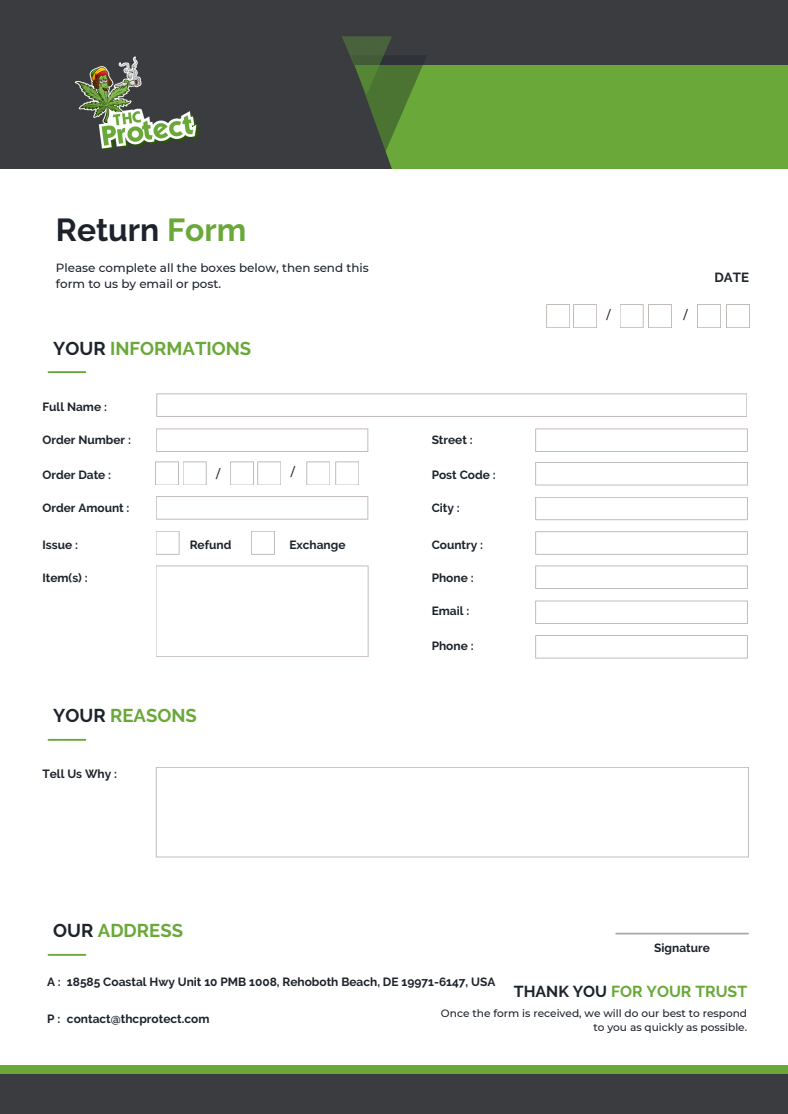
<style>
.page{position:relative;width:788px;height:1114px;background:#fff}
.page>*{position:absolute;margin:0;border:0;box-sizing:border-box;transform-origin:0 0}
.t1{font:700 31.75px "Raleway";color:#1e232b}
.t2{font:700 18.5px "Raleway";color:#69a839}
.t3{font:700 15.85px "Raleway";color:#69a839}
.t4{font:700 13.25px "Raleway";color:#1e232b}
.t5{font:700 11.9px "Raleway";color:#1e232b}
.t6{font:500 11.9px/15.9px "Montserrat";color:#1e232b}
.t7{font:500 10.6px/14.1px "Montserrat";color:#1e232b;text-align:right}
.s1{color:#69a839}
.s2{color:#1e232b}
</style>
<div class="page">
<div style="left:0;top:1065px;width:787px;height:23px;background:#69a839"></div>
<div style="left:0;top:1074px;width:787px;height:40px;background:#3a3c40"></div>
<div style="left:0;top:0;width:787px;height:154px;background:#3a3c40"></div>
<div style="left:330px;top:65px;width:457px;height:104px;background:#69a839"></div>
<hr style="left:48px;top:954px;width:37px;height:2px;background:#69a839">
<hr style="left:48px;top:739px;width:37px;height:2px;background:#69a839">
<div style="left:0;top:55px;width:317px;height:114px;background:#3a3c40"></div>
<hr style="left:48px;top:371px;width:37px;height:2px;background:#69a839">
<svg style="left:317px;top:36px;width:109px;height:133px"></svg>
<hr style="left:616px;top:932px;width:132px;height:2px;background:#b2aaa8">
<svg style="left:156px;top:565px;width:212px;height:92px"></svg>
<svg style="left:156px;top:767px;width:592px;height:90px"></svg>
<svg style="left:546px;top:304px;width:51px;height:24px"></svg>
<svg style="left:620px;top:304px;width:52px;height:24px"></svg>
<svg style="left:697px;top:304px;width:53px;height:24px"></svg>
<svg style="left:156px;top:393px;width:591px;height:24px"></svg>
<svg style="left:156px;top:428px;width:212px;height:24px"></svg>
<svg style="left:535px;top:428px;width:212px;height:24px"></svg>
<svg style="left:535px;top:462px;width:212px;height:23px"></svg>
<svg style="left:535px;top:497px;width:212px;height:23px"></svg>
<svg style="left:535px;top:531px;width:212px;height:24px"></svg>
<svg style="left:535px;top:565px;width:212px;height:24px"></svg>
<svg style="left:535px;top:600px;width:212px;height:24px"></svg>
<svg style="left:535px;top:635px;width:212px;height:23px"></svg>
<svg style="left:155px;top:461px;width:51px;height:24px"></svg>
<svg style="left:156px;top:531px;width:23px;height:24px"></svg>
<svg style="left:251px;top:531px;width:24px;height:24px"></svg>
<svg style="left:230px;top:461px;width:51px;height:24px"></svg>
<svg style="left:306px;top:461px;width:53px;height:24px"></svg>
<svg style="left:156px;top:496px;width:212px;height:23px"></svg>
<img style="left:74px;top:56px;width:125px;height:95px">
<p class="t1" style="left:56px;top:211px;width:192px">Return <span class="s1">Form</span></p>
<h3 class="t6" style="left:56px;top:260px;width:314px">Please complete all the boxes below, then send this form to us by email or post.</h3>
<h5 class="t2" style="left:53px;top:338px;width:199px"><span class="s2">YOUR</span> INFORMATIONS</h5>
<p class="t5" style="left:42px;top:399px;width:66px">Full Name :</p>
<h1 class="t5" style="left:42px;top:432px;width:90px">Order Number :</h1>
<h5 class="t5" style="left:42px;top:468px;width:70px">Order Date :</h5>
<h4 class="t5" style="left:42px;top:501px;width:89px">Order Amount :</h4>
<p class="t5" style="left:42px;top:537px;width:37px">Issue :</p>
<h5 class="t5" style="left:42px;top:571px;width:47px">Item(s) :</h5>
<h5 class="t6" style="left:216px;top:466px;width:6px">/</h5>
<h2 class="t6" style="left:291px;top:464px;width:6px">/</h2>
<h5 class="t5" style="left:190px;top:537px;width:43px">Refund</h5>
<h5 class="t5" style="left:289px;top:537px;width:58px">Exchange</h5>
<h5 class="t2" style="left:53px;top:705px;width:145px"><span class="s2">YOUR</span> REASONS</h5>
<p class="t5" style="left:42px;top:766px;width:76px">Tell Us Why :</p>
<p class="t2" style="left:53px;top:919px;width:131px"><span class="s2">OUR</span> ADDRESS</p>
<h5 class="t5" style="left:431px;top:432px;width:43px">Street :</h5>
<p class="t5" style="left:431px;top:468px;width:65px">Post Code :</p>
<h5 class="t5" style="left:431px;top:501px;width:30px">City :</h5>
<h5 class="t5" style="left:431px;top:537px;width:53px">Country :</h5>
<h5 class="t5" style="left:431px;top:571px;width:43px">Phone :</h5>
<h5 class="t5" style="left:431px;top:604px;width:39px">Email :</h5>
<h5 class="t5" style="left:431px;top:639px;width:43px">Phone :</h5>
<h4 class="t6" style="left:606px;top:307px;width:6px">/</h4>
<h5 class="t6" style="left:683px;top:307px;width:6px">/</h5>
<h5 class="t4" style="left:714px;top:269px;width:36px">DATE</h5>
<h5 class="t5" style="left:654px;top:941px;width:57px">Signature</h5>
<h5 class="t3" style="left:514px;top:982px;width:235px"><span class="s2">THANK YOU</span> FOR YOUR TRUST</h5>
<h2 class="t5" style="left:67px;top:975px;width:430px">18585 Coastal Hwy Unit 10 PMB 1008, Rehoboth Beach, DE 19971-6147, USA</h2>
<h5 class="t5" style="left:67px;top:1012px;width:144px">contact@thcprotect.com</h5>
<h2 class="t5" style="left:47px;top:975px;width:15px">A:</h2>
<h5 class="t5" style="left:47px;top:1012px;width:15px">P:</h5>
<h4 class="t7" style="left:441px;top:1006px;width:308px">Once the form is received, we will do our best to respond to you as quickly as possible.</h4>
</div>
